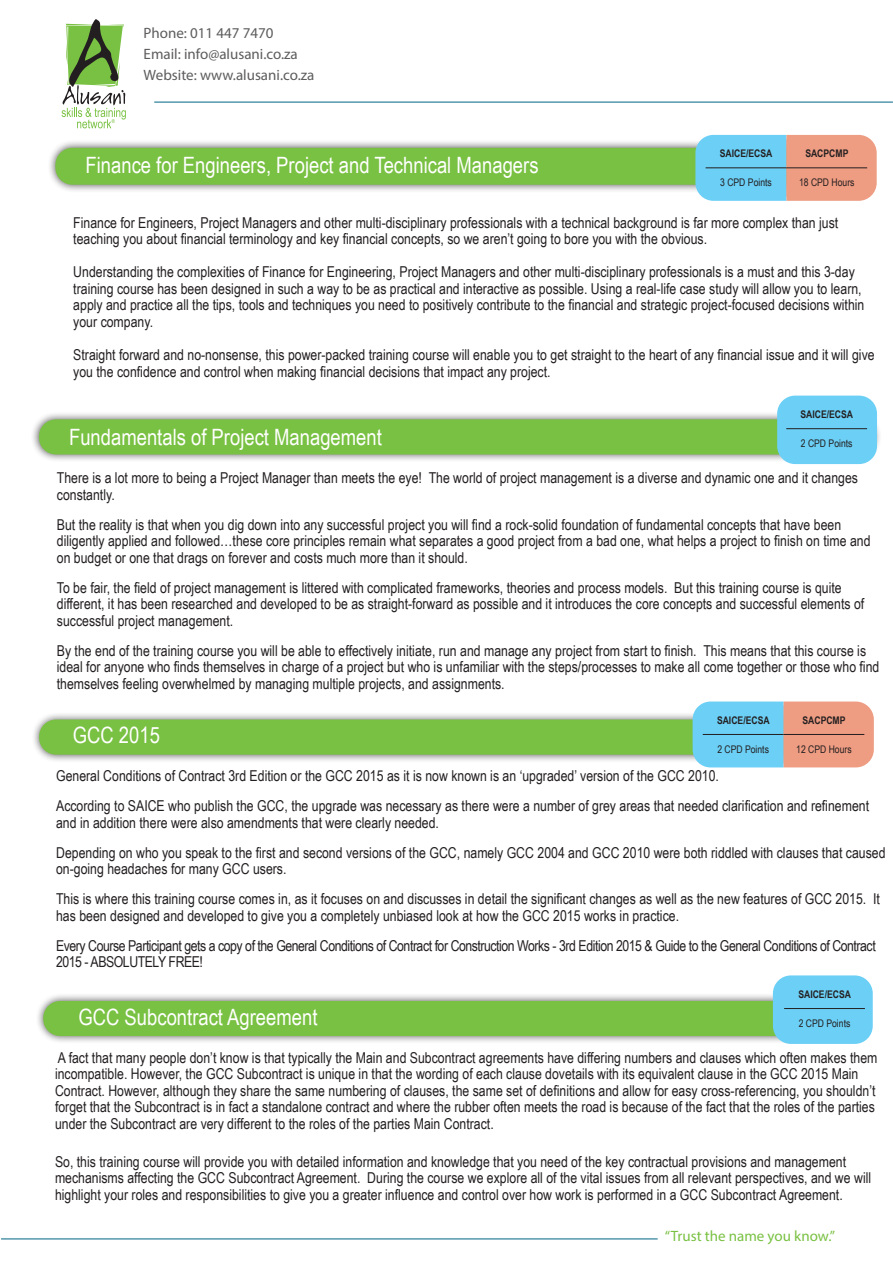
<style>
.page{position:relative;width:893px;height:1263px;background:#fff}
.page>*{position:absolute;margin:0;border:0;box-sizing:border-box;transform-origin:0 0}
.t1{font:22.5px "Arial Narrow";color:#fff}
.Body{font:15px/16.5px "Arial Narrow";color:#231f20}
.headings{font:15px/16.5px "Arial Narrow";letter-spacing:-.03em;color:#231f20}
.t2{font:15px "Myriad Pro";color:#5e5c5d}
.t3{font:15px "Myriad Pro";color:#79c142}
.Body-2{font:10.5px "Arial Narrow";color:#231f20}
.Body-3{font:700 10.5px "Arial Narrow";color:#231f20}
.t4{font:5.25px "Arial Narrow";color:#79c142}
</style>
<div class="page">
<svg style="left:62px;top:19px;width:64px;height:109px"></svg>
<hr style="left:1px;top:1238px;width:657px;height:1px;background:#5498ad">
<hr style="left:154px;top:101px;width:739px;height:2px;background:#5498ad">
<div style="left:31px;top:711px;width:802px;height:52px;background:#231f20;opacity:.75"></div>
<div style="left:39px;top:719px;width:786px;height:36px;background:#79c142;border-radius:17px"></div>
<svg style="left:693px;top:701px;width:181px;height:66px;background:#aeb7be"></svg>
<hr style="left:703px;top:734px;width:81px;height:1px;background:#231f20">
<hr style="left:784px;top:734px;width:80px;height:1px;background:#231f20">
<div style="left:31px;top:411px;width:851px;height:52px;background:#231f20;opacity:.75"></div>
<div style="left:39px;top:419px;width:835px;height:35px;background:#79c142;border-radius:17px"></div>
<div style="left:36px;top:993px;width:801px;height:51px;background:#231f20;opacity:.75"></div>
<div style="left:43px;top:1001px;width:786px;height:35px;background:#79c142;border-radius:17px"></div>
<div style="left:773px;top:975px;width:100px;height:69px;background:#6bcff6;border-radius:18px"></div>
<hr style="left:784px;top:1008px;width:81px;height:1px;background:#231f20">
<div style="left:777px;top:396px;width:100px;height:68px;background:#6bcff6;border-radius:18px"></div>
<svg style="left:786px;top:429px;width:81px;height:1px"></svg>
<hr style="left:786px;top:428px;width:81px;height:1px;background:#231f20">
<div style="left:47px;top:140px;width:803px;height:53px;background:#231f20;opacity:.75"></div>
<div style="left:55px;top:148px;width:786px;height:37px;background:#79c142;border-radius:17px"></div>
<svg style="left:695px;top:135px;width:182px;height:66px;background:#adb6bc"></svg>
<hr style="left:706px;top:168px;width:80px;height:1px;background:#231f20">
<hr style="left:786px;top:168px;width:81px;height:1px;background:#231f20">
<p class="t4" style="left:112px;top:117px;width:5px">®</p>
<p class="t2" style="left:144px;top:23px;width:131px">Phone: 011 447 7470</p>
<p class="t2" style="left:144px;top:44px;width:156px">Email: info@alusani.co.za</p>
<p class="t2" style="left:144px;top:65px;width:172px">Website: www.alusani.co.za</p>
<p class="Body-3" style="left:720px;top:146px;width:54px">SAICE/ECSA</p>
<p class="Body-3" style="left:805px;top:146px;width:45px">SACPCMP</p>
<p class="Body-2" style="left:720px;top:175px;width:53px">3 CPD Points</p>
<p class="Body-2" style="left:799px;top:175px;width:57px">18 CPD Hours</p>
<p class="t1" style="left:86px;top:149px;width:455px">Finance for Engineers, Project and Technical Managers</p>
<p class="Body" style="left:73px;top:214px;width:767px">Finance for Engineers, Project Managers and other multi-disciplinary professionals with a technical background is far more complex than just teaching you about financial terminology and key financial concepts, so we aren’t going to bore you with the obvious.</p>
<p class="Body" style="left:73px;top:263px;width:793px">Understanding the complexities of Finance for Engineering, Project Managers and other multi-disciplinary professionals is a must and this 3-day training course has been designed in such a way to be as practical and interactive as possible. Using a real-life case study will allow you to learn, apply and practice all the tips, tools and techniques you need to positively contribute to the financial and strategic project-focused decisions within your company.</p>
<p class="Body" style="left:73px;top:346px;width:803px">Straight forward and no-nonsense, this power-packed training course will enable you to get straight to the heart of any financial issue and it will give you the confidence and control when making financial decisions that impact any project.</p>
<p class="Body-3" style="left:800px;top:406px;width:54px">SAICE/ECSA</p>
<p class="Body-2" style="left:801px;top:435px;width:53px">2 CPD Points</p>
<p class="t1" style="left:69px;top:420px;width:314px">Fundamentals of Project Management</p>
<p class="Body" style="left:57px;top:469px;width:803px">There is a lot more to being a Project Manager than meets the eye! The world of project management is a diverse and dynamic one and it changes constantly.</p>
<p class="Body" style="left:57px;top:515px;width:815px">But the reality is that when you dig down into any successful project you will find a rock-solid foundation of fundamental concepts that have been diligently applied and followed…these core principles remain what separates a good project from a bad one, what helps a project to finish on time and on budget or one that drags on forever and costs much more than it should.</p>
<p class="Body" style="left:57px;top:578px;width:809px">To be fair, the field of project management is littered with complicated frameworks, theories and process models. But this training course is quite different, it has been researched and developed to be as straight-forward as possible and it introduces the core concepts and successful elements of successful project management.</p>
<p class="Body" style="left:57px;top:641px;width:824px">By the end of the training course you will be able to effectively initiate, run and manage any project from start to finish. This means that this course is ideal for anyone who finds themselves in charge of a project but who is unfamiliar with the steps/processes to make all come together or those who find themselves feeling overwhelmed by managing multiple projects, and assignments.</p>
<p class="Body-3" style="left:717px;top:712px;width:54px">SAICE/ECSA</p>
<p class="Body-3" style="left:802px;top:712px;width:45px">SACPCMP</p>
<p class="Body-2" style="left:717px;top:741px;width:53px">2 CPD Points</p>
<p class="Body-2" style="left:796px;top:741px;width:57px">12 CPD Hours</p>
<p class="t1" style="left:73px;top:719px;width:89px">GCC 2015</p>
<p class="Body" style="left:56px;top:767px;width:664px">General Conditions of Contract 3rd Edition or the GCC 2015 as it is now known is an ‘upgraded’ version of the GCC 2010.</p>
<p class="Body" style="left:56px;top:797px;width:814px">According to SAICE who publish the GCC, the upgrade was necessary as there were a number of grey areas that needed clarification and refinement and in addition there were also amendments that were clearly needed.</p>
<p class="Body" style="left:56px;top:843px;width:831px">Depending on who you speak to the first and second versions of the GCC, namely GCC 2004 and GCC 2010 were both riddled with clauses that caused on-going headaches for many GCC users.</p>
<p class="Body" style="left:56px;top:890px;width:825px">This is where this training course comes in, as it focuses on and discusses in detail the significant changes as well as the new features of GCC 2015. It has been designed and developed to give you a completely unbiased look at how the GCC 2015 works in practice.</p>
<p class="headings" style="left:56px;top:936px;width:821px">Every Course Participant gets a copy of the General Conditions of Contract for Construction Works - 3rd Edition 2015 &amp; Guide to the General Conditions of Contract<br>2015 - ABSOLUTELY FREE!</p>
<p class="Body-3" style="left:798px;top:986px;width:54px">SAICE/ECSA</p>
<p class="Body-2" style="left:799px;top:1015px;width:53px">2 CPD Points</p>
<p class="t1" style="left:79px;top:1000px;width:240px">GCC Subcontract Agreement</p>
<p class="Body" style="left:55px;top:1048px;width:824px">A fact that many people don’t know is that typically the Main and Subcontract agreements have differing numbers and clauses which often makes them incompatible. However, the GCC Subcontract is unique in that the wording of each clause dovetails with its equivalent clause in the GCC 2015 Main Contract. However, although they share the same numbering of clauses, the same set of definitions and allow for easy cross-referencing, you shouldn’t forget that the Subcontract is in fact a standalone contract and where the rubber often meets the road is because of the fact that the roles of the parties under the Subcontract are very different to the roles of the parties Main Contract.</p>
<p class="Body" style="left:55px;top:1152px;width:818px">So, this training course will provide you with detailed information and knowledge that you need of the key contractual provisions and management mechanisms affecting the GCC Subcontract Agreement. During the course we explore all of the vital issues from all relevant perspectives, and we will highlight your roles and responsibilities to give you a greater influence and control over how work is performed in a GCC Subcontract Agreement.</p>
<p class="t3" style="left:665px;top:1227px;width:172px">“Trust the name you know.”</p>
</div>
